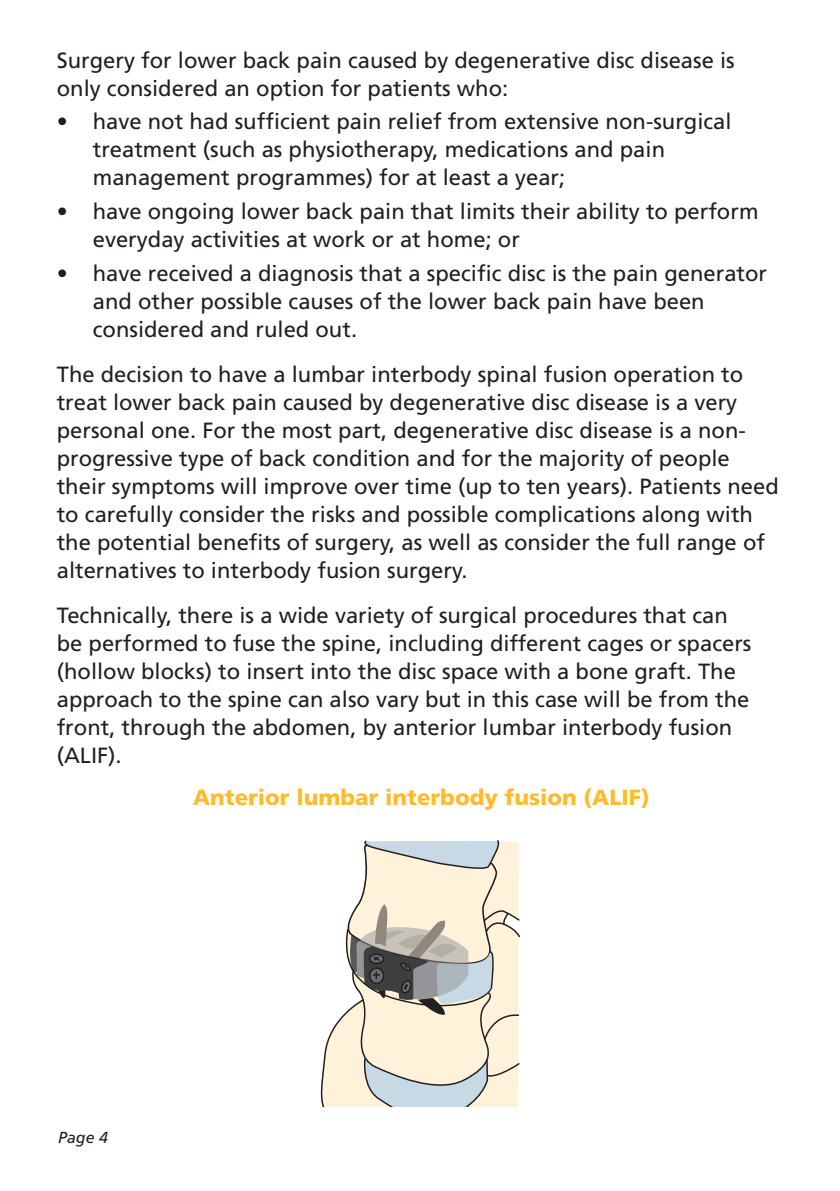
<style>
.page{position:relative;width:840px;height:1191px;background:#fff}
.page>*{position:absolute;margin:0;border:0;box-sizing:border-box;transform-origin:0 0}
.Body_text{font:22px/28px "Frutiger";color:#231f20}
.Hanging_indent{font:22px/28px "Frutiger";color:#231f20}
.Subhead{font:900 22px "Frutiger";color:#fdbb2e}
.t1{font:italic 16px "Frutiger";color:#231f20}
</style>
<div class="page">
<svg style="left:320px;top:840px;width:200px;height:266px;background:#dedacd"></svg>
<p class="Body_text" style="left:57px;top:46px;width:679px">Surgery for lower back pain caused by degenerative disc disease is only considered an option for patients who:</p>
<p class="Hanging_indent" style="left:93px;top:108px;width:640px;text-indent:-36px">• have not had sufficient pain relief from extensive non-surgical treatment (such as physiotherapy, medications and pain management programmes) for at least a year;</p>
<p class="Hanging_indent" style="left:93px;top:197px;width:667px;text-indent:-36px">• have ongoing lower back pain that limits their ability to perform everyday activities at work or at home; or</p>
<p class="Hanging_indent" style="left:93px;top:259px;width:675px;text-indent:-36px">• have received a diagnosis that a specific disc is the pain generator and other possible causes of the lower back pain have been considered and ruled out.</p>
<p class="Body_text" style="left:57px;top:360px;width:723px">The decision to have a lumbar interbody spinal fusion operation to treat lower back pain caused by degenerative disc disease is a very personal one. For the most part, degenerative disc disease is a non&shy;progressive type of back condition and for the majority of people their symptoms will improve over time (up to ten years). Patients need to carefully consider the risks and possible complications along with the potential benefits of surgery, as well as consider the full range of alternatives to interbody fusion surgery.</p>
<p class="Body_text" style="left:57px;top:601px;width:695px">Technically, there is a wide variety of surgical procedures that can be performed to fuse the spine, including different cages or spacers (hollow blocks) to insert into the disc space with a bone graft. The approach to the spine can also vary but in this case will be from the front, through the abdomen, by anterior lumbar interbody fusion (ALIF).</p>
<p class="Subhead" style="left:193px;top:783px;width:458px">Anterior lumbar interbody fusion (ALIF)</p>
<p class="t1" style="left:58px;top:1128px;width:51px">Page 4</p>
</div>
